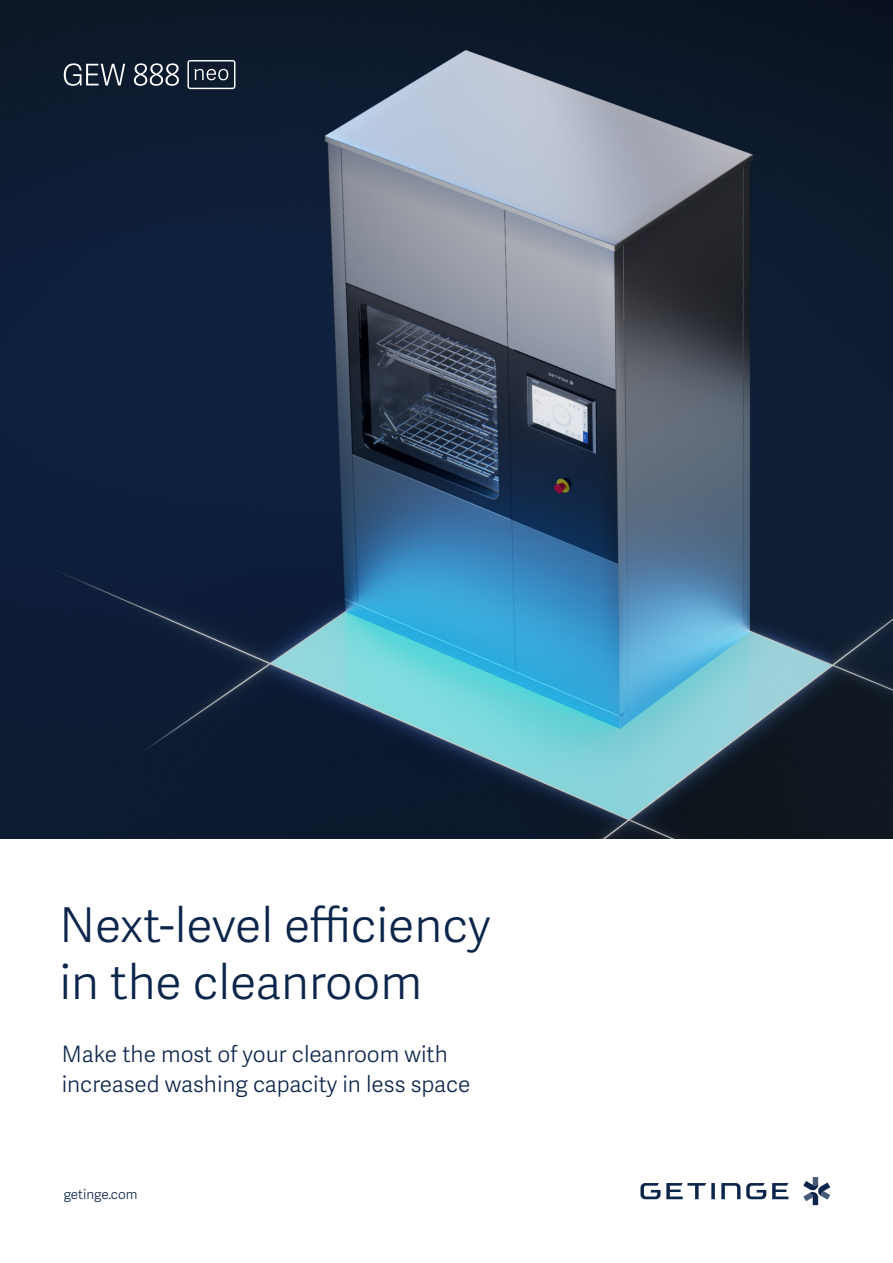
<style>
.page{position:relative;width:893px;height:1263px;background:#fff}
.page>*{position:absolute;margin:0;border:0;box-sizing:border-box;transform-origin:0 0}
.t1{font:300 48px/57px "Adelle Sans";color:#0c254b}
.t2{font:300 22.5px/29.2px "Adelle Sans";color:#0c254b}
.t3{font:300 13.5px "Adelle Sans";color:#0c254b}
</style>
<div class="page">
<img style="left:0;top:0;width:893px;height:839px">
<svg style="left:803px;top:1177px;width:27px;height:28px"></svg>
<svg style="left:772px;top:1183px;width:16px;height:16px"></svg>
<svg style="left:666px;top:1183px;width:49px;height:16px"></svg>
<svg style="left:640px;top:1183px;width:20px;height:16px"></svg>
<svg style="left:746px;top:1183px;width:20px;height:16px"></svg>
<svg style="left:721px;top:1183px;width:19px;height:16px"></svg>
<svg style="left:64px;top:63px;width:61px;height:23px"></svg>
<svg style="left:134px;top:63px;width:45px;height:23px"></svg>
<svg style="left:187px;top:60px;width:48px;height:29px"></svg>
<p class="t1" style="left:60px;top:895px;width:433px">Next-level efficiency in the cleanroom</p>
<p class="t2" style="left:62px;top:1039px;width:410px">Make the most of your cleanroom with increased washing capacity in less space</p>
<p class="t3" style="left:64px;top:1185px;width:75px">getinge.com</p>
</div>
